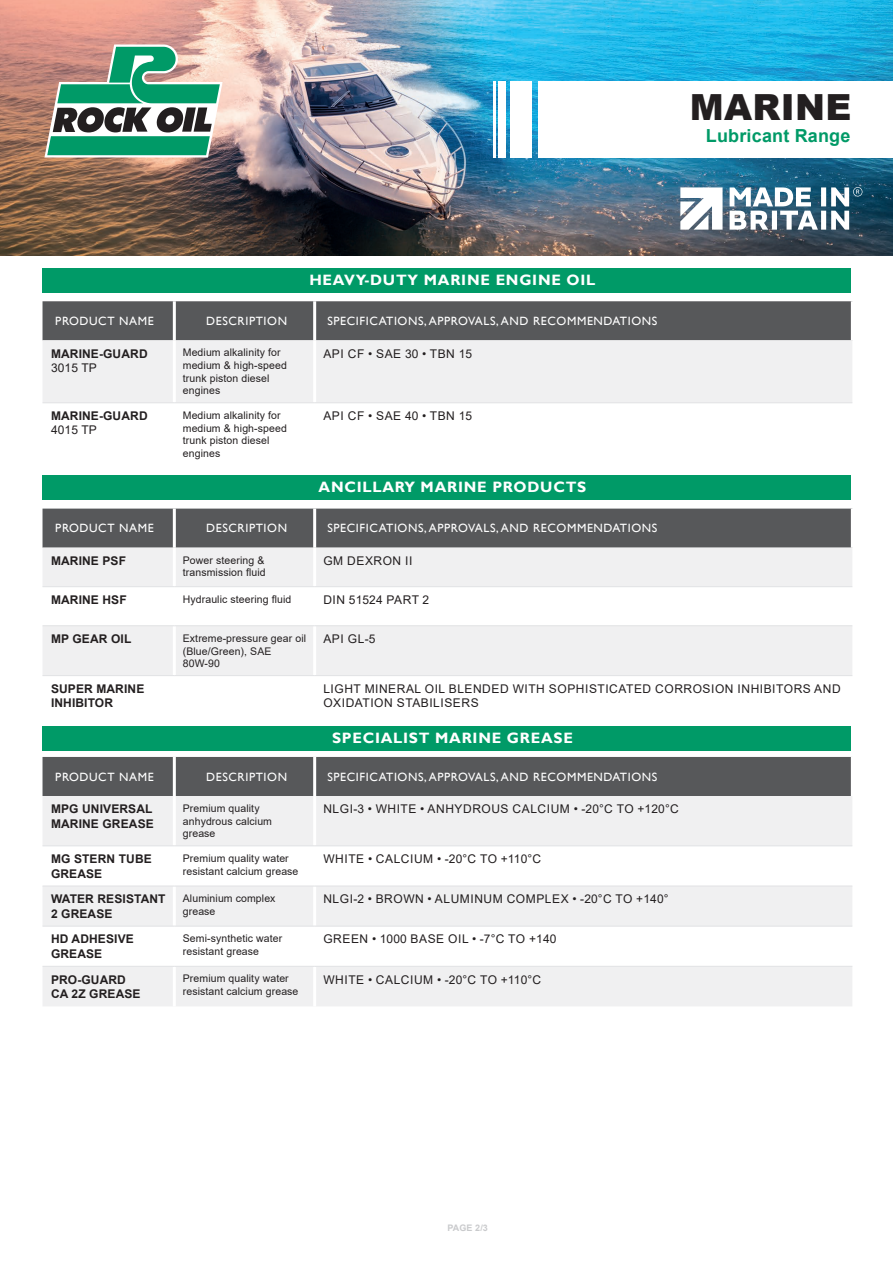
<style>
.page{position:relative;width:893px;height:1263px;background:#fff}
.page>*{position:absolute;margin:0;border:0;box-sizing:border-box;transform-origin:0 0}
.t1{font:900 36px "Arial";letter-spacing:.01em;color:#231f20}
.t2{font:700 18px "Arial";letter-spacing:.01em;color:#009a67}
.t3{font:700 15px "Gill Sans";letter-spacing:.05em;color:#fff}
.t4{font:12px/14.4px "Arial";letter-spacing:.045em;color:#231f20}
.t5{font:12px "Gill Sans";letter-spacing:.05em;color:#fff}
.t6{font:700 12px/14.4px "Arial";letter-spacing:.01em;color:#231f20}
.t7{font:12px "Arial";letter-spacing:.01em;color:#231f20}
.t8{font:10.5px/12.6px "Arial";letter-spacing:.01em;color:#231f20}
.t9{font:700 9px "Arial";color:#c9cacc}
</style>
<div class="page">
<div style="left:43px;top:301px;width:808px;height:39px;background:#57585a"></div>
<div style="left:43px;top:340px;width:809px;height:62px;background:#f0f0f1"></div>
<hr style="left:173px;top:301px;width:3px;height:39px;background:#fff">
<hr style="left:313px;top:301px;width:3px;height:39px;background:#fff">
<hr style="left:173px;top:340px;width:3px;height:62px;background:#fff">
<hr style="left:313px;top:340px;width:3px;height:62px;background:#fff">
<hr style="left:43px;top:402px;width:131px;height:1px;background:#e1e2e4">
<hr style="left:174px;top:402px;width:141px;height:1px;background:#e1e2e4">
<hr style="left:315px;top:402px;width:537px;height:1px;background:#e1e2e4">
<div style="left:43px;top:268px;width:808px;height:25px;background:#009a67"></div>
<div style="left:43px;top:509px;width:808px;height:39px;background:#57585a"></div>
<svg style="left:43px;top:548px;width:809px;height:127px;fill:#f0f0f1"></svg>
<hr style="left:173px;top:509px;width:3px;height:39px;background:#fff">
<hr style="left:313px;top:509px;width:3px;height:39px;background:#fff">
<hr style="left:173px;top:548px;width:3px;height:38px;background:#fff">
<hr style="left:313px;top:548px;width:3px;height:38px;background:#fff">
<hr style="left:173px;top:587px;width:3px;height:38px;background:#fff">
<hr style="left:313px;top:587px;width:3px;height:38px;background:#fff">
<hr style="left:173px;top:626px;width:3px;height:49px;background:#fff">
<hr style="left:313px;top:626px;width:3px;height:49px;background:#fff">
<hr style="left:43px;top:586px;width:131px;height:1px;background:#e1e2e4">
<hr style="left:174px;top:586px;width:141px;height:1px;background:#e1e2e4">
<hr style="left:315px;top:586px;width:537px;height:1px;background:#e1e2e4">
<hr style="left:43px;top:625px;width:131px;height:1px;background:#e1e2e4">
<hr style="left:174px;top:625px;width:141px;height:1px;background:#e1e2e4">
<hr style="left:315px;top:625px;width:537px;height:1px;background:#e1e2e4">
<hr style="left:43px;top:675px;width:131px;height:1px;background:#e1e2e4">
<hr style="left:174px;top:675px;width:141px;height:1px;background:#e1e2e4">
<hr style="left:315px;top:675px;width:537px;height:1px;background:#e1e2e4">
<div style="left:43px;top:475px;width:808px;height:25px;background:#009a67"></div>
<div style="left:43px;top:757px;width:808px;height:39px;background:#57585a"></div>
<svg style="left:43px;top:796px;width:809px;height:210px;fill:#f0f0f1"></svg>
<hr style="left:173px;top:757px;width:3px;height:39px;background:#fff">
<hr style="left:313px;top:757px;width:3px;height:39px;background:#fff">
<hr style="left:173px;top:796px;width:3px;height:49px;background:#fff">
<hr style="left:313px;top:796px;width:3px;height:49px;background:#fff">
<hr style="left:173px;top:846px;width:3px;height:40px;background:#fff">
<hr style="left:313px;top:846px;width:3px;height:40px;background:#fff">
<hr style="left:173px;top:886px;width:3px;height:40px;background:#fff">
<hr style="left:313px;top:886px;width:3px;height:40px;background:#fff">
<hr style="left:173px;top:926px;width:3px;height:40px;background:#fff">
<hr style="left:313px;top:926px;width:3px;height:40px;background:#fff">
<hr style="left:173px;top:967px;width:3px;height:39px;background:#fff">
<hr style="left:313px;top:967px;width:3px;height:39px;background:#fff">
<hr style="left:43px;top:845px;width:131px;height:1px;background:#e1e2e4">
<hr style="left:174px;top:845px;width:141px;height:1px;background:#e1e2e4">
<hr style="left:315px;top:845px;width:537px;height:1px;background:#e1e2e4">
<hr style="left:43px;top:886px;width:131px;height:1px;background:#e1e2e4">
<hr style="left:174px;top:886px;width:141px;height:1px;background:#e1e2e4">
<hr style="left:315px;top:886px;width:537px;height:1px;background:#e1e2e4">
<hr style="left:43px;top:926px;width:131px;height:1px;background:#e1e2e4">
<hr style="left:174px;top:926px;width:141px;height:1px;background:#e1e2e4">
<hr style="left:315px;top:926px;width:537px;height:1px;background:#e1e2e4">
<hr style="left:43px;top:966px;width:131px;height:1px;background:#e1e2e4">
<hr style="left:174px;top:966px;width:141px;height:1px;background:#e1e2e4">
<hr style="left:315px;top:966px;width:537px;height:1px;background:#e1e2e4">
<div style="left:43px;top:726px;width:808px;height:25px;background:#009a67"></div>
<img style="left:0;top:0;width:893px;height:255px">
<svg style="left:680px;top:187px;width:43px;height:43px"></svg>
<svg style="left:730px;top:187px;width:132px;height:43px"></svg>
<svg style="left:44px;top:44px;width:179px;height:113px"></svg>
<div style="left:538px;top:82px;width:355px;height:76px;background:#fff"></div>
<div style="left:510px;top:82px;width:22px;height:76px;background:#fff"></div>
<div style="left:498px;top:82px;width:8px;height:76px;background:#fff"></div>
<hr style="left:493px;top:82px;width:3px;height:76px;background:#fff">
<h1 class="t1" style="left:690px;top:81px;width:163px">MARINE</h1>
<h2 class="t2" style="left:706px;top:123px;width:146px">Lubricant Range</h2>
<h3 class="t3" style="left:309px;top:271px;width:288px">HEAVY-DUTY MARINE ENGINE OIL</h3>
<p class="t5" style="left:55px;top:314px;width:100px">PRODUCT NAME</p>
<p class="t5" style="left:206px;top:314px;width:82px">DESCRIPTION</p>
<p class="t5" style="left:327px;top:314px;width:331px">SPECIFICATIONS, APPROVALS, AND RECOMMENDATIONS</p>
<p class="t6" style="left:51px;top:346px;width:98px">MARINE-GUARD</p>
<p class="t4" style="left:51px;top:360px;width:47px">3015 TP</p>
<p class="t8" style="left:183px;top:346px;width:106px">Medium alkalinity for medium &amp; high-speed trunk piston diesel engines</p>
<p class="t4" style="left:323px;top:346px;width:150px">API CF • SAE 30 • TBN 15</p>
<p class="t6" style="left:51px;top:409px;width:98px">MARINE-GUARD</p>
<p class="t4" style="left:51px;top:423px;width:47px">4015 TP</p>
<p class="t8" style="left:183px;top:409px;width:106px">Medium alkalinity for medium &amp; high-speed trunk piston diesel engines</p>
<p class="t4" style="left:323px;top:409px;width:150px">API CF • SAE 40 • TBN 15</p>
<h3 class="t3" style="left:319px;top:478px;width:269px">ANCILLARY MARINE PRODUCTS</h3>
<p class="t5" style="left:55px;top:521px;width:100px">PRODUCT NAME</p>
<p class="t5" style="left:206px;top:521px;width:82px">DESCRIPTION</p>
<p class="t5" style="left:327px;top:521px;width:331px">SPECIFICATIONS, APPROVALS, AND RECOMMENDATIONS</p>
<p class="t6" style="left:51px;top:554px;width:77px">MARINE PSF</p>
<p class="t8" style="left:183px;top:554px;width:84px">Power steering &amp; transmission fluid</p>
<p class="t4" style="left:323px;top:553px;width:91px">GM DEXRON II</p>
<p class="t6" style="left:51px;top:593px;width:77px">MARINE HSF</p>
<p class="t8" style="left:183px;top:593px;width:110px">Hydraulic steering fluid</p>
<p class="t7" style="left:323px;top:591px;width:107px">DIN 51524 PART 2</p>
<p class="t6" style="left:51px;top:632px;width:82px">MP GEAR OIL</p>
<p class="t8" style="left:183px;top:632px;width:125px">Extreme-pressure gear oil (Blue/Green), SAE<br>80W-90</p>
<p class="t4" style="left:323px;top:631px;width:54px">API GL-5</p>
<p class="t6" style="left:51px;top:681px;width:95px">SUPER MARINE<br>INHIBITOR</p>
<p class="t4" style="left:323px;top:681px;width:519px">LIGHT MINERAL OIL BLENDED WITH SOPHISTICATED CORROSION INHIBITORS AND<br>OXIDATION STABILISERS</p>
<h3 class="t3" style="left:332px;top:729px;width:242px">SPECIALIST MARINE GREASE</h3>
<p class="t5" style="left:55px;top:770px;width:100px">PRODUCT NAME</p>
<p class="t5" style="left:206px;top:770px;width:82px">DESCRIPTION</p>
<p class="t5" style="left:327px;top:770px;width:331px">SPECIFICATIONS, APPROVALS, AND RECOMMENDATIONS</p>
<p class="t6" style="left:51px;top:802px;width:104px">MPG UNIVERSAL<br>MARINE GREASE</p>
<p class="t8" style="left:183px;top:802px;width:91px">Premium quality anhydrous calcium grease</p>
<p class="t4" style="left:323px;top:802px;width:357px">NLGI-3 • WHITE • ANHYDROUS CALCIUM • -20°C TO +120°C</p>
<p class="t6" style="left:51px;top:852px;width:102px">MG STERN TUBE<br>GREASE</p>
<p class="t8" style="left:183px;top:852px;width:117px">Premium quality water resistant calcium grease</p>
<p class="t4" style="left:323px;top:852px;width:219px">WHITE • CALCIUM • -20°C TO +110°C</p>
<p class="t6" style="left:51px;top:892px;width:116px">WATER RESISTANT<br>2 GREASE</p>
<p class="t8" style="left:183px;top:892px;width:94px">Aluminium complex grease</p>
<p class="t4" style="left:323px;top:892px;width:347px">NLGI-2 • BROWN • ALUMINUM COMPLEX • -20°C TO +140°</p>
<p class="t6" style="left:51px;top:932px;width:84px">HD ADHESIVE<br>GREASE</p>
<p class="t8" style="left:183px;top:932px;width:101px">Semi-synthetic water resistant grease</p>
<p class="t4" style="left:323px;top:932px;width:235px">GREEN • 1000 BASE OIL • -7°C TO +140</p>
<p class="t6" style="left:51px;top:972px;width:91px">PRO-GUARD<br>CA 2Z GREASE</p>
<p class="t8" style="left:183px;top:972px;width:117px">Premium quality water resistant calcium grease</p>
<p class="t4" style="left:323px;top:972px;width:219px">WHITE • CALCIUM • -20°C TO +110°C</p>
<p class="t9" style="left:447px;top:1222px;width:42px">PAGE 2/3</p>
</div>
